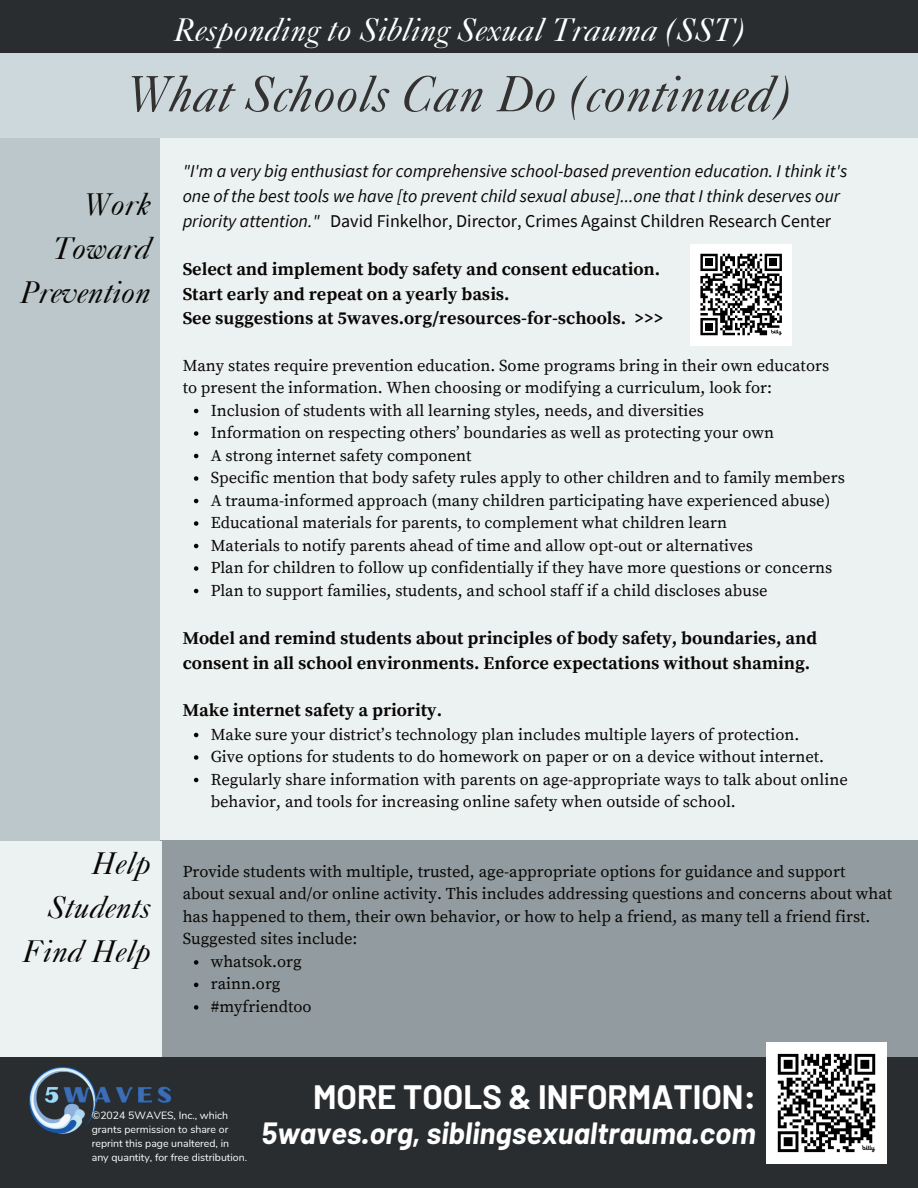
<style>
.page{position:relative;width:918px;height:1188px;background:#cdd8dc}
.page>*{position:absolute;margin:0;border:0;box-sizing:border-box;transform-origin:0 0}
.t1{font:italic 51px "Caslon 540 LT Std";color:#333231}
.t2{font:700 33px "Barlow";color:#fff}
.t3{font:italic 32.85px "Caslon 540 LT Std";color:#fff}
.t4{font:italic 31.5px/43.8px "Caslon 540 LT Std";color:#080704;text-align:right}
.t5{font:italic 700 30px "Barlow";color:#fff}
.t6{font:700 18px/24.8px "Source Serif Pro";color:#080704}
.t7{font:italic 18px/24.8px "Source Sans Pro";color:#080704}
.t8{font:16.5px/22.5px "Source Serif Pro";color:#080704}
.t9{font:10.5px/14px "Nunito";color:#fff}
.s1{font-style:normal}
</style>
<div class="page">
<div style="left:0;top:0;width:918px;height:53px;background:#2a2d2f"></div>
<div style="left:0;top:138px;width:160px;height:929px;background:#bbc7cb"></div>
<div style="left:160px;top:138px;width:758px;height:703px;background:#ecf1f2"></div>
<div style="left:160px;top:840px;width:758px;height:227px;background:#929b9f"></div>
<svg style="left:194px;top:409px;width:4px;height:4px"></svg>
<svg style="left:194px;top:431px;width:4px;height:5px"></svg>
<svg style="left:194px;top:454px;width:4px;height:4px"></svg>
<svg style="left:194px;top:476px;width:4px;height:5px"></svg>
<svg style="left:194px;top:499px;width:4px;height:4px"></svg>
<svg style="left:194px;top:521px;width:4px;height:5px"></svg>
<svg style="left:194px;top:544px;width:4px;height:4px"></svg>
<svg style="left:194px;top:566px;width:4px;height:5px"></svg>
<svg style="left:194px;top:589px;width:4px;height:4px"></svg>
<svg style="left:194px;top:733px;width:4px;height:4px"></svg>
<svg style="left:194px;top:755px;width:4px;height:5px"></svg>
<svg style="left:194px;top:778px;width:4px;height:4px"></svg>
<svg style="left:194px;top:960px;width:4px;height:5px"></svg>
<svg style="left:194px;top:983px;width:4px;height:4px"></svg>
<svg style="left:194px;top:1005px;width:4px;height:5px"></svg>
<hr style="left:917px;top:141px;width:1px;height:923px;background:#000">
<div style="left:0;top:841px;width:162px;height:227px;background:#ecf1f2"></div>
<div style="left:0;top:1057px;width:918px;height:131px;background:#2a2d2f"></div>
<img style="left:766px;top:1043px;width:120px;height:120px">
<img style="left:29px;top:1066px;width:143px;height:68px">
<div style="left:691px;top:244px;width:101px;height:101px;background:#fff"></div>
<svg style="left:700px;top:254px;width:82px;height:81px"></svg>
<div style="left:705px;top:323px;width:8px;height:7px;background:#000"></div>
<h3 class="t3" style="left:173px;top:11px;width:572px">Responding to Sibling Sexual Trauma (SST)</h3>
<h1 class="t1" style="left:128px;top:63px;width:664px">What Schools Can Do (continued)</h1>
<h3 class="t4" style="left:20px;top:182px;width:133px">Work<br>Toward<br>Prevention</h3>
<h3 class="t4" style="left:22px;top:841px;width:130px">Help<br>Students<br>Find Help</h3>
<p class="t7" style="left:183px;top:158px;width:666px">"I'm a very big enthusiast for comprehensive school-based prevention education. I think it's one of the best tools we have [to prevent child sexual abuse]...one that I think deserves our priority attention." <span class="s1">David Finkelhor, Director, Crimes Against Children Research Center</span></p>
<p class="t6" style="left:183px;top:257px;width:482px">Select and implement body safety and consent education.<br>Start early and repeat on a yearly basis.<br>See suggestions at 5waves.org/resources-for-schools. &gt;&gt;&gt;</p>
<p class="t8" style="left:183px;top:354px;width:648px">Many states require prevention education. Some programs bring in their own educators</p>
<p class="t8" style="left:183px;top:377px;width:591px">to present the information. When choosing or modifying a curriculum, look for:</p>
<p class="t8" style="left:211px;top:399px;width:495px">Inclusion of students with all learning styles, needs, and diversities</p>
<p class="t8" style="left:211px;top:422px;width:565px">Information on respecting others’ boundaries as well as protecting your own</p>
<p class="t8" style="left:211px;top:444px;width:262px">A strong internet safety component</p>
<p class="t8" style="left:211px;top:467px;width:636px">Specific mention that body safety rules apply to other children and to family members</p>
<p class="t8" style="left:211px;top:489px;width:621px">A trauma-informed approach (many children participating have experienced abuse)</p>
<p class="t8" style="left:211px;top:512px;width:518px">Educational materials for parents, to complement what children learn</p>
<p class="t8" style="left:211px;top:534px;width:544px">Materials to notify parents ahead of time and allow opt-out or alternatives</p>
<p class="t8" style="left:211px;top:557px;width:623px">Plan for children to follow up confidentially if they have more questions or concerns</p>
<p class="t8" style="left:211px;top:579px;width:558px">Plan to support families, students, and school staff if a child discloses abuse</p>
<p class="t6" style="left:183px;top:626px;width:636px">Model and remind students about principles of body safety, boundaries, and consent in all school environments. Enforce expectations without shaming.</p>
<p class="t6" style="left:183px;top:698px;width:261px">Make internet safety a priority.</p>
<p class="t8" style="left:211px;top:723px;width:639px">Make sure your district’s technology plan includes multiple layers of protection.<br>Give options for students to do homework on paper or on a device without internet.<br>Regularly share information with parents on age-appropriate ways to talk about online behavior, and tools for increasing online safety when outside of school.</p>
<p class="t8" style="left:183px;top:861px;width:664px">Provide students with multiple, trusted, age-appropriate options for guidance and support</p>
<p class="t8" style="left:183px;top:883px;width:711px">about sexual and/or online activity. This includes addressing questions and concerns about what</p>
<p class="t8" style="left:183px;top:906px;width:689px">has happened to them, their own behavior, or how to help a friend, as many tell a friend first.</p>
<p class="t8" style="left:183px;top:928px;width:176px">Suggested sites include:</p>
<p class="t8" style="left:211px;top:951px;width:93px">whatsok.org</p>
<p class="t8" style="left:211px;top:973px;width:71px">rainn.org</p>
<p class="t8" style="left:211px;top:996px;width:102px">#myfriendtoo</p>
<p class="t9" style="left:92px;top:1108px;width:157px">©2024 5WAVES, Inc., which grants permission to share or reprint this page unaltered, in any quantity, for free distribution.</p>
<h2 class="t2" style="left:313px;top:1077px;width:444px">MORE TOOLS &amp; INFORMATION:</h2>
<h3 class="t5" style="left:261px;top:1115px;width:496px">5waves.org, siblingsexualtrauma.com</h3>
</div>
